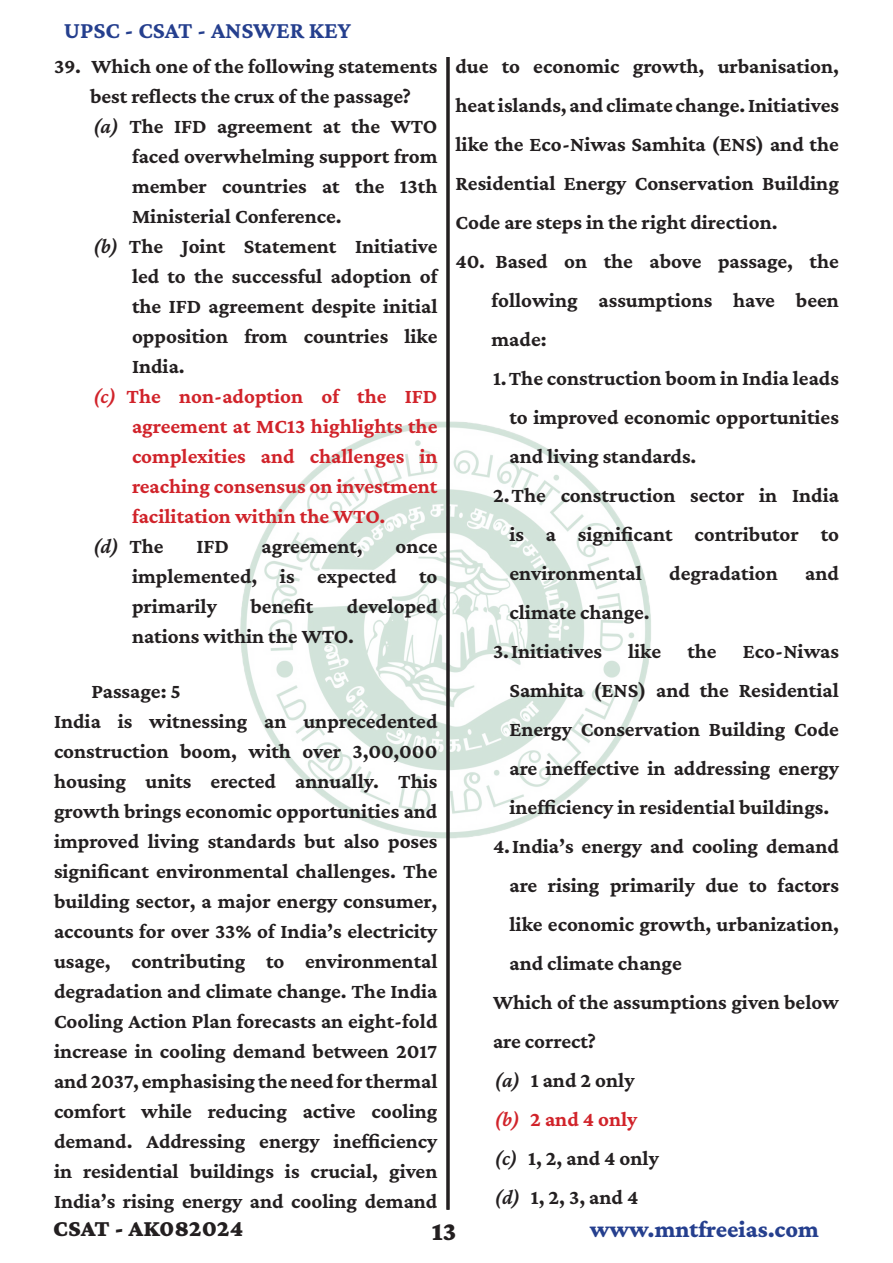
<style>
.page{position:relative;width:893px;height:1263px;background:#fff}
.page>*{position:absolute;margin:0;border:0;box-sizing:border-box;transform-origin:0 0}
.t1{font:900 27px "Crimson Pro";color:#231f20}
.t2{font:700 24px "Crimson Pro";color:#253f8e}
.t3{font:800 24px "Crimson Pro";color:#253f8e}
.t4{font:900 24px "Crimson Pro";color:#231f20}
.Bold_-_Full_Just{font:700 21px/30px "Crimson Pro";color:#231f20;text-align:justify}
.t5{font:700 21px/30px "Crimson Pro";color:#d1232a;text-align:justify}
.BOLD{font:700 21px/39px "Crimson Pro";color:#231f20}
.t6{font:italic 600 21px "Crimson Pro";color:#231f20}
.s1{font-weight:600;font-style:italic}
.s2{font-weight:700;font-style:normal}
</style>
<div class="page">
<img style="left:240px;top:416px;width:411px;height:427px">
<hr style="left:446px;top:57px;width:3px;height:1153px;background:#231f20">
<p class="t2" style="left:64px;top:15px;width:289px">UPSC - CSAT - ANSWER KEY</p>
<p class="Bold_-_Full_Just" style="left:54px;top:51px;width:385px;text-align:center">39. Which one of the following statements best reflects the crux of the passage?</p>
<p class="Bold_-_Full_Just" style="left:132px;top:111px;width:307px;text-indent:-39px"><span class="s1">(a)</span> The IFD agreement at the WTO faced overwhelming support from member countries at the 13th Ministerial Conference.</p>
<p class="Bold_-_Full_Just" style="left:132px;top:231px;width:307px;text-indent:-39px"><span class="s1">(b)</span> The Joint Statement Initiative led to the successful adoption of the IFD agreement despite initial opposition from countries like India.</p>
<p class="t5" style="left:132px;top:381px;width:307px;text-indent:-39px"><span class="s1">(c)</span> The non-adoption of the IFD agreement at MC13 highlights the complexities and challenges in reaching consensus on investment facilitation within the WTO.</p>
<p class="t6" style="left:93px;top:533px;width:72px">(d) <span class="s2">The</span></p>
<p class="Bold_-_Full_Just" style="left:196px;top:531px;width:34px">IFD</p>
<p class="Bold_-_Full_Just" style="left:262px;top:531px;width:103px">agreement,</p>
<p class="Bold_-_Full_Just" style="left:132px;top:531px;width:307px;text-indent:263px">once implemented, is expected to primarily</p>
<p class="Bold_-_Full_Just" style="left:250px;top:591px;width:64px">benefit</p>
<p class="Bold_-_Full_Just" style="left:132px;top:591px;width:307px;text-indent:215px">developed nations within the WTO.</p>
<p class="BOLD" style="left:92px;top:671px;width:91px">Passage: 5</p>
<p class="Bold_-_Full_Just" style="left:54px;top:706px;width:385px">India is witnessing an unprecedented construction boom, with over 3,00,000 housing units erected annually. This growth brings economic opportunities and improved living standards but also poses significant environmental challenges. The building sector, a major energy consumer, accounts for over 33% of India’s electricity usage, contributing to environmental degradation and climate change. The India Cooling Action Plan forecasts an eight-fold increase in cooling demand between 2017 and 2037, emphasising the need for thermal comfort while reducing active cooling demand. Addressing energy inefficiency in residential buildings is crucial, given India’s rising energy and cooling demand</p>
<p class="Bold_-_Full_Just" style="left:455px;top:46px;width:385px;line-height:39px">due to economic growth, urbanisation, heat islands, and climate change. Initiatives like the Eco-Niwas Samhita (ENS) and the Residential Energy Conservation Building Code are steps in the right direction.</p>
<p class="Bold_-_Full_Just" style="left:491px;top:241px;width:349px;line-height:39px;text-indent:-36px">40. Based on the above passage, the following assumptions have been made:</p>
<p class="Bold_-_Full_Just" style="left:509px;top:358px;width:331px;line-height:39px;text-indent:-16px">1. The construction boom in India leads to improved economic opportunities and living standards.</p>
<p class="Bold_-_Full_Just" style="left:509px;top:475px;width:331px;line-height:39px;text-indent:-16px">2. The construction sector in India is a significant contributor to environmental</p>
<p class="Bold_-_Full_Just" style="left:669px;top:558px;width:110px">degradation</p>
<p class="Bold_-_Full_Just" style="left:805px;top:558px;width:35px">and</p>
<p class="Bold_-_Full_Just" style="left:509px;top:597px;width:142px">climate change.</p>
<p class="Bold_-_Full_Just" style="left:509px;top:631px;width:331px;line-height:39px;text-indent:-16px">3. Initiatives like the Eco-Niwas Samhita (ENS) and the Residential Energy Conservation Building Code are ineffective in addressing energy inefficiency in residential buildings.</p>
<p class="Bold_-_Full_Just" style="left:509px;top:826px;width:331px;line-height:39px;text-indent:-16px">4. India’s energy and cooling demand are rising primarily due to factors like economic growth, urbanization, and climate change</p>
<p class="BOLD" style="left:493px;top:982px;width:347px">Which of the assumptions given below are correct?</p>
<p class="Bold_-_Full_Just" style="left:494px;top:1065px;width:142px"><span class="s1">(a)</span> 1 and 2 only</p>
<p class="t5" style="left:494px;top:1104px;width:145px"><span class="s1">(b)</span> 2 and 4 only</p>
<p class="Bold_-_Full_Just" style="left:494px;top:1143px;width:166px"><span class="s1">(c)</span> 1, 2, and 4 only</p>
<p class="Bold_-_Full_Just" style="left:494px;top:1182px;width:145px"><span class="s1">(d)</span> 1, 2, 3, and 4</p>
<p class="t4" style="left:53px;top:1213px;width:192px">CSAT - AK082024</p>
<p class="t1" style="left:432px;top:1214px;width:26px">13</p>
<p class="t3" style="left:590px;top:1214px;width:231px">www.mntfreeias.com</p>
</div>
